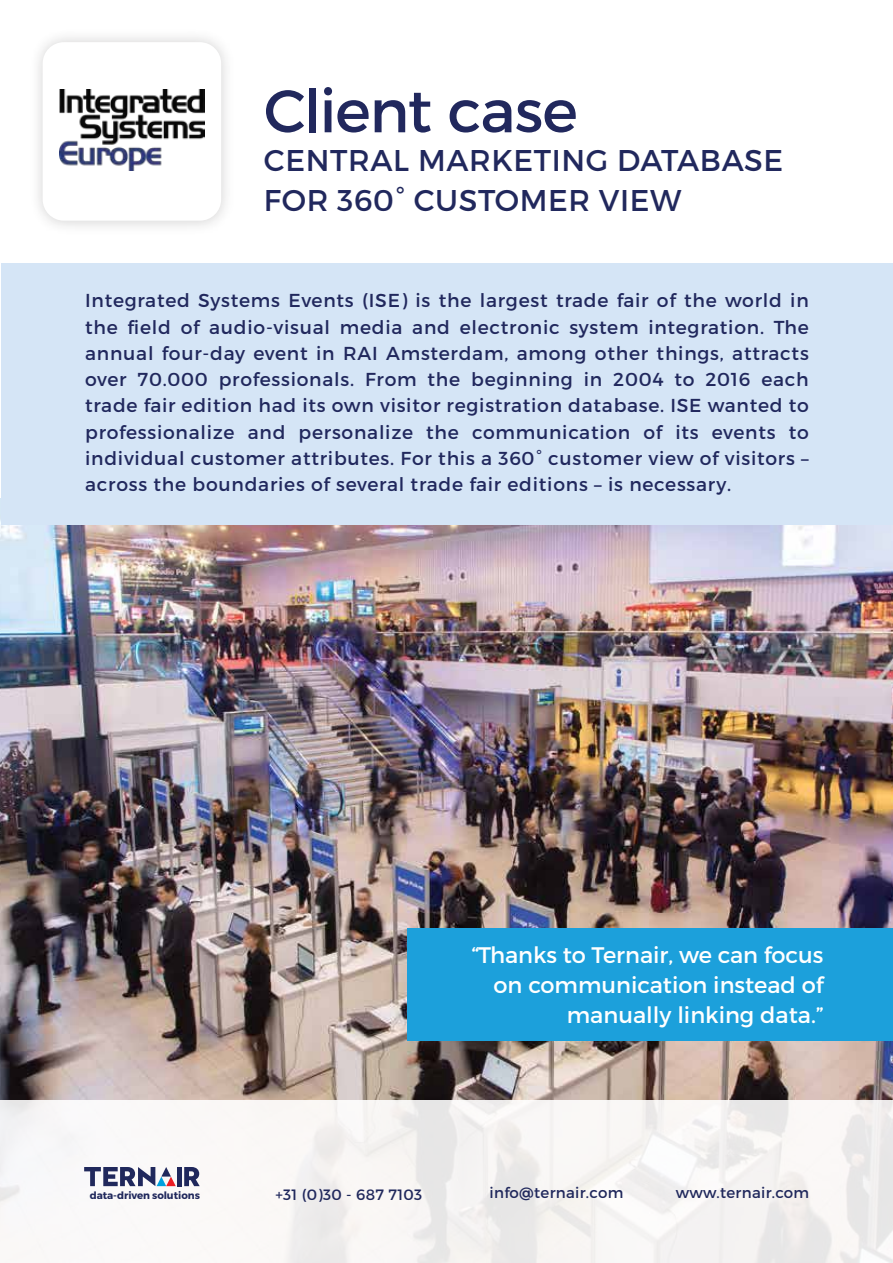
<style>
.page{position:relative;width:893px;height:1263px;background:#fff}
.page>*{position:absolute;margin:0;border:0;box-sizing:border-box;transform-origin:0 0}
.t1{font:60px "Montserrat";letter-spacing:-.02em;color:#21285d}
.t2{font:30px/39.2px "Montserrat";letter-spacing:.02em;color:#21285d}
.t3{font:22.5px/30px "Montserrat";color:#fff;text-align:right}
.t4{font:18.75px/26.2px "Montserrat";letter-spacing:.04em;color:#21285d;text-align:justify}
.t5{font:15px "Montserrat";letter-spacing:.02em;color:#20285c}
.t6{font:700 10.2px "Montserrat";letter-spacing:-.005em;color:#20285c}
</style>
<div class="page">
<img style="left:0;top:498px;width:893px;height:602px">
<svg style="left:0;top:1100px;width:893px;height:163px;fill:#f8f6f5"></svg>
<img style="left:60px;top:90px;width:145px;height:80px">
<div style="left:1px;top:263px;width:892px;height:262px;background:#d5e5f6"></div>
<div style="left:407px;top:928px;width:486px;height:113px;background:#1ca0db"></div>
<div style="left:177px;top:1167px;width:5px;height:19px;background:#20285c"></div>
<svg style="left:84px;top:1167px;width:92px;height:19px"></svg>
<svg style="left:184px;top:1167px;width:16px;height:19px"></svg>
<h1 class="t1" style="left:264px;top:74px;width:315px">Client case</h1>
<h2 class="t2" style="left:264px;top:141px;width:521px">CENTRAL MARKETING DATABASE<br>FOR 360° CUSTOMER VIEW</h2>
<p class="t4" style="left:85px;top:287px;width:725px">Integrated Systems Events (ISE) is the largest trade fair of the world in the field of audio-visual media and electronic system integration. The annual four-day event in RAI Amsterdam, among other things, attracts over 70.000 professionals. From the beginning in 2004 to 2016 each trade fair edition had its own visitor registration database. ISE wanted to professionalize and personalize the communication of its events to individual customer attributes. For this a 360° customer view of visitors – across the boundaries of several trade fair editions – is necessary.</p>
<p class="t3" style="left:471px;top:940px;width:353px">“Thanks to Ternair, we can focus on communication instead of manually linking data.”</p>
<p class="t6" style="left:90px;top:1189px;width:112px">data-driven solutions</p>
<p class="t5" style="left:275px;top:1185px;width:148px">+31 (0)30 - 687 7103</p>
<p class="t5" style="left:490px;top:1184px;width:135px">info@ternair.com</p>
<p class="t5" style="left:676px;top:1184px;width:135px">www.ternair.com</p>
</div>
